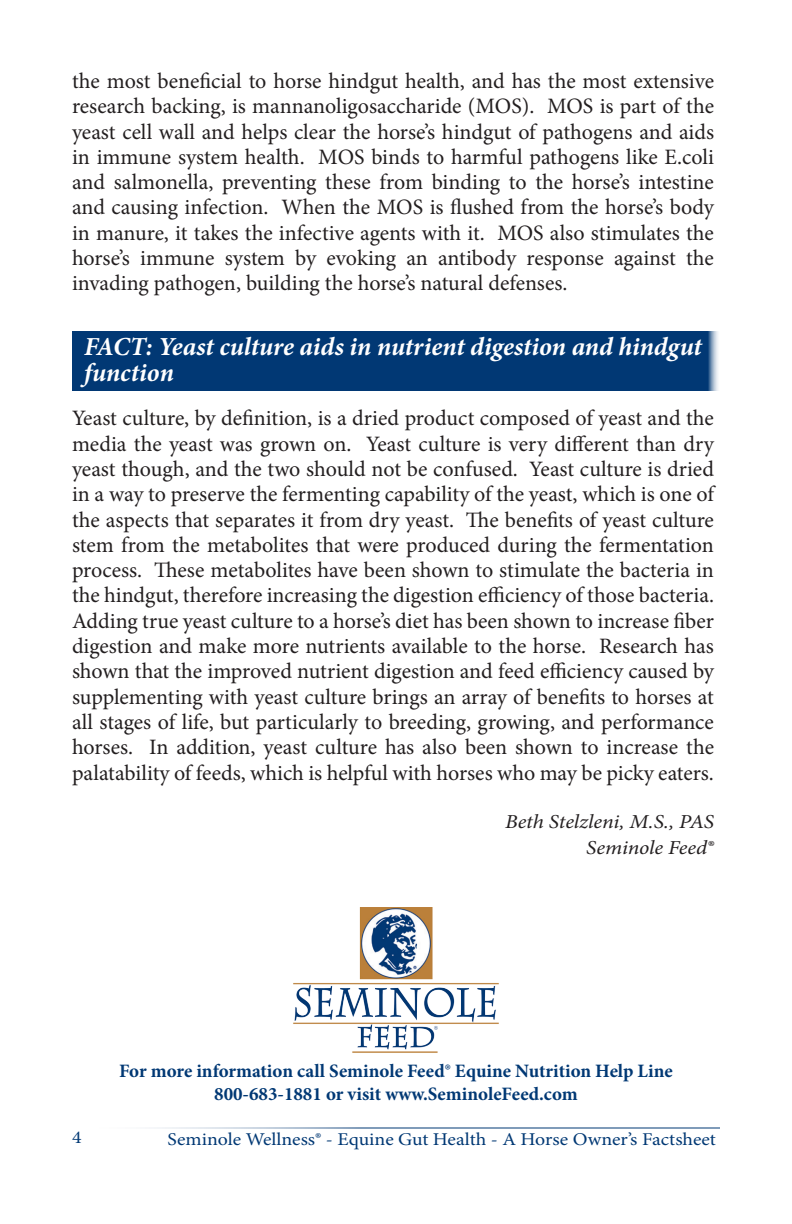
<style>
.page{position:relative;width:792px;height:1224px;background:#fff}
.page>*{position:absolute;margin:0;border:0;box-sizing:border-box;transform-origin:0 0}
.t1{font:italic 700 26px/25.2px "Minion Pro";letter-spacing:-.005em;color:#fff}
.t2{font:22px/25.2px "Minion Pro";color:#231f20;text-align:justify}
.t3{font:italic 19.8px "Minion Pro";letter-spacing:-.005em;color:#231f20;scale:1.1 1}
.t4{font:700 19px "Minion Pro";color:#013874}
.t5{font:18px "Minion Pro";color:#013874;scale:1.1 1}
</style>
<div class="page">
<hr style="left:72px;top:1128px;width:648px;height:1px;background:#013874">
<img style="left:293px;top:907px;width:206px;height:146px">
<div style="left:72px;top:331px;width:648px;height:60px;background:#013874"></div>
<p class="t2" style="left:72px;top:68px;width:644px">the most beneficial to horse hindgut health, and has the most extensive research backing, is mannanoligosaccharide (MOS). MOS is part of the yeast cell wall and helps clear the horse’s hindgut of pathogens and aids in immune system health. MOS binds to harmful pathogens like E.coli and salmonella, preventing these from binding to the horse’s intestine and causing infection. When the MOS is flushed from the horse’s body in manure, it takes the infective agents with it. MOS also stimulates the horse’s immune system by evoking an antibody response against the invading pathogen, building the horse’s natural defenses.</p>
<p class="t1" style="left:84px;top:334px;width:619px">FACT: Yeast culture aids in nutrient digestion and hindgut function</p>
<p class="t2" style="left:72px;top:406px;width:644px">Yeast culture, by definition, is a dried product composed of yeast and the media the yeast was grown on. Yeast culture is very different than dry yeast though, and the two should not be confused. Yeast culture is dried in a way to preserve the fermenting capability of the yeast, which is one of the aspects that separates it from dry yeast. The benefits of yeast culture stem from the metabolites that were produced during the fermentation process. These metabolites have been shown to stimulate the bacteria in the hindgut, therefore increasing the digestion efficiency of those bacteria.<br>Adding true yeast culture to a horse’s diet has been shown to increase fiber digestion and make more nutrients available to the horse. Research has shown that the improved nutrient digestion and feed efficiency caused by supplementing with yeast culture brings an array of benefits to horses at all stages of life, but particularly to breeding, growing, and performance horses. In addition, yeast culture has also been shown to increase the palatability of feeds, which is helpful with horses who may be picky eaters.</p>
<p class="t3" style="left:505px;top:808px;width:191px">Beth Stelzleni, M.S., PAS</p>
<p class="t3" style="left:586px;top:835px;width:118px">Seminole Feed®</p>
<p class="t4" style="left:119px;top:1058px;width:555px">For more information call Seminole Feed® Equine Nutrition Help Line</p>
<p class="t4" style="left:214px;top:1080px;width:365px">800-683-1881 or visit www.SeminoleFeed.com</p>
<p class="t5" style="left:72px;top:1125px;width:10px">4</p>
<p class="t5" style="left:168px;top:1127px;width:500px">Seminole Wellness® - Equine Gut Health - A Horse Owner’s Factsheet</p>
</div>
